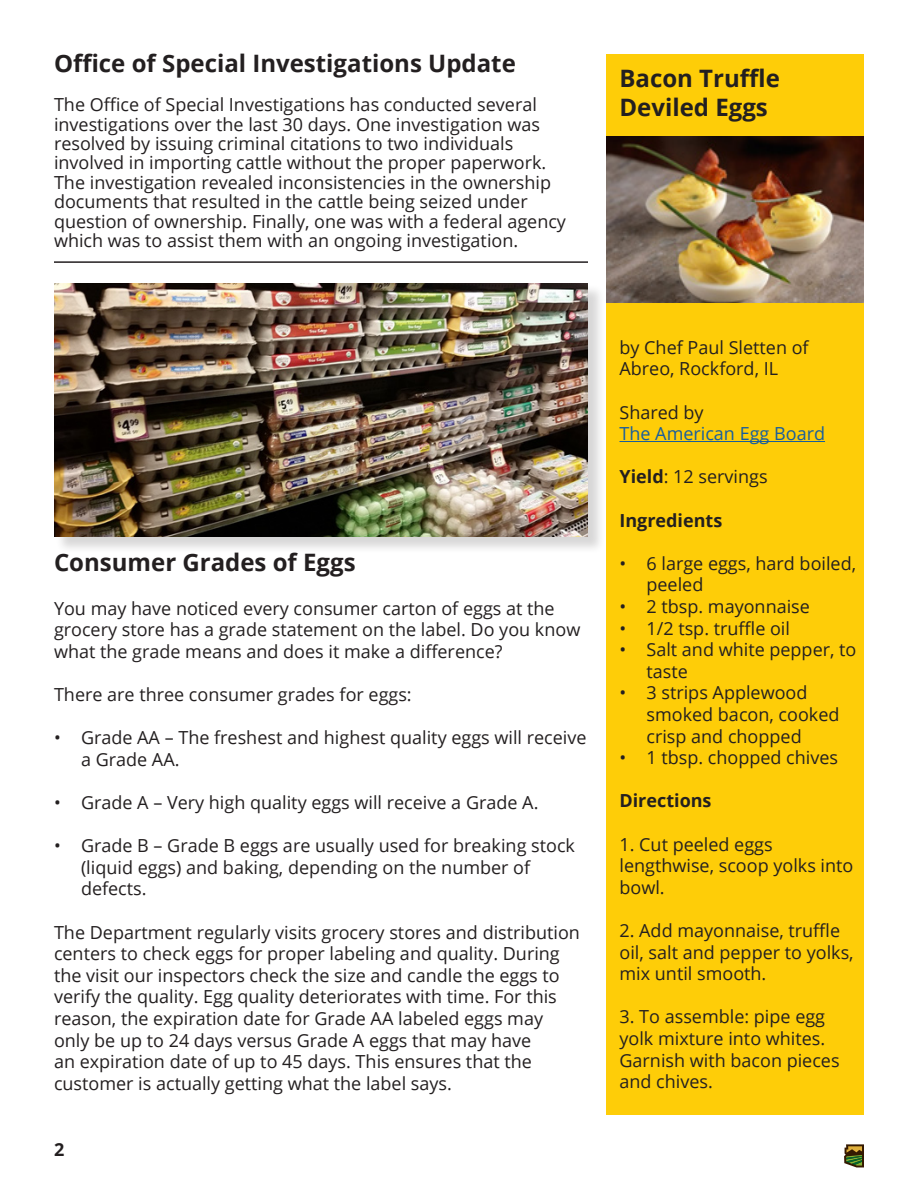
<style>
.page{position:relative;width:918px;height:1188px;background:#fff}
.page>*{position:absolute;margin:0;border:0;box-sizing:border-box;transform-origin:0 0}
.t1{font:700 24px "Open Sans";color:#231f20}
.t2{font:18px/21.6px "Open Sans";color:#231f20}
.t3{font:700 18px "Open Sans";color:#231f20}
.t4{font:18px "Open Sans";color:#175d9e}
.s1{font-weight:700}
</style>
<div class="page">
<hr style="left:54px;top:261px;width:534px;height:2px;background:#231f20">
<div style="left:55px;top:284px;width:551px;height:270px;background:#231f20;opacity:.18"></div>
<img style="left:54px;top:283px;width:534px;height:253px">
<div style="left:606px;top:54px;width:258px;height:1061px;background:#fecd08"></div>
<hr style="left:620px;top:441px;width:205px;height:1px;background:#175d9e">
<img style="left:606px;top:136px;width:258px;height:166px">
<svg style="left:844px;top:1144px;width:20px;height:23px"></svg>
<p class="t1" style="left:54px;top:47px;width:463px">Office of Special Investigations Update</p>
<p class="t2" style="left:54px;top:95px;width:514px;line-height:19.4px">The Office of Special Investigations has conducted several investigations over the last 30 days. One investigation was resolved by issuing criminal citations to two individuals involved in importing cattle without the proper paperwork.<br>The investigation revealed inconsistencies in the ownership documents that resulted in the cattle being seized under question of ownership. Finally, one was with a federal agency which was to assist them with an ongoing investigation.</p>
<p class="t1" style="left:620px;top:62px;width:162px">Bacon Truffle</p>
<p class="t1" style="left:620px;top:91px;width:150px">Deviled Eggs</p>
<p class="t1" style="left:54px;top:546px;width:303px">Consumer Grades of Eggs</p>
<p class="t2" style="left:54px;top:597px;width:528px">You may have noticed every consumer carton of eggs at the grocery store has a grade statement on the label. Do you know what the grade means and does it make a difference?</p>
<p class="t2" style="left:54px;top:683px;width:359px">There are three consumer grades for eggs:</p>
<p class="t2" style="left:81px;top:726px;width:507px;text-indent:-27px">• Grade AA – The freshest and highest quality eggs will receive a Grade AA.</p>
<p class="t2" style="left:54px;top:791px;width:486px">• Grade A – Very high quality eggs will receive a Grade A.</p>
<p class="t2" style="left:81px;top:834px;width:496px;text-indent:-27px">• Grade B – Grade B eggs are usually used for breaking stock (liquid eggs) and baking, depending on the number of defects.</p>
<p class="t2" style="left:54px;top:921px;width:528px">The Department regularly visits grocery stores and distribution centers to check eggs for proper labeling and quality. During the visit our inspectors check the size and candle the eggs to verify the quality. Egg quality deteriorates with time. For this reason, the expiration date for Grade AA labeled eggs may only be up to 24 days versus Grade A eggs that may have<br>an expiration date of up to 45 days. This ensures that the customer is actually getting what the label says.</p>
<p class="t3" style="left:54px;top:1137px;width:12px">2</p>
<p class="t2" style="left:620px;top:336px;width:191px">by Chef Paul Sletten of<br>Abreo, Rockford, IL</p>
<p class="t2" style="left:620px;top:401px;width:86px">Shared by</p>
<p class="t4" style="left:620px;top:421px;width:207px">The American Egg Board</p>
<p class="t2" style="left:620px;top:466px;width:150px"><span class="s1">Yield</span>: 12 servings</p>
<p class="t3" style="left:620px;top:507px;width:104px">Ingredients</p>
<p class="t2" style="left:646px;top:552px;width:211px;text-indent:-27px">• 6 large eggs, hard boiled, peeled</p>
<p class="t2" style="left:620px;top:595px;width:192px">• 2 tbsp. mayonnaise</p>
<p class="t2" style="left:620px;top:617px;width:172px">• 1/2 tsp. truffle oil</p>
<p class="t2" style="left:646px;top:638px;width:211px;text-indent:-27px">• Salt and white pepper, to taste</p>
<p class="t2" style="left:646px;top:682px;width:194px;text-indent:-27px">• 3 strips Applewood smoked bacon, cooked crisp and chopped</p>
<p class="t2" style="left:620px;top:746px;width:220px">• 1 tbsp. chopped chives</p>
<p class="t3" style="left:620px;top:788px;width:94px">Directions</p>
<p class="t2" style="left:620px;top:833px;width:235px">1. Cut peeled eggs lengthwise, scoop yolks into bowl.</p>
<p class="t2" style="left:620px;top:919px;width:236px">2. Add mayonnaise, truffle oil, salt and pepper to yolks, mix until smooth.</p>
<p class="t2" style="left:620px;top:1006px;width:222px">3. To assemble: pipe egg yolk mixture into whites.<br>Garnish with bacon pieces and chives.</p>
</div>
